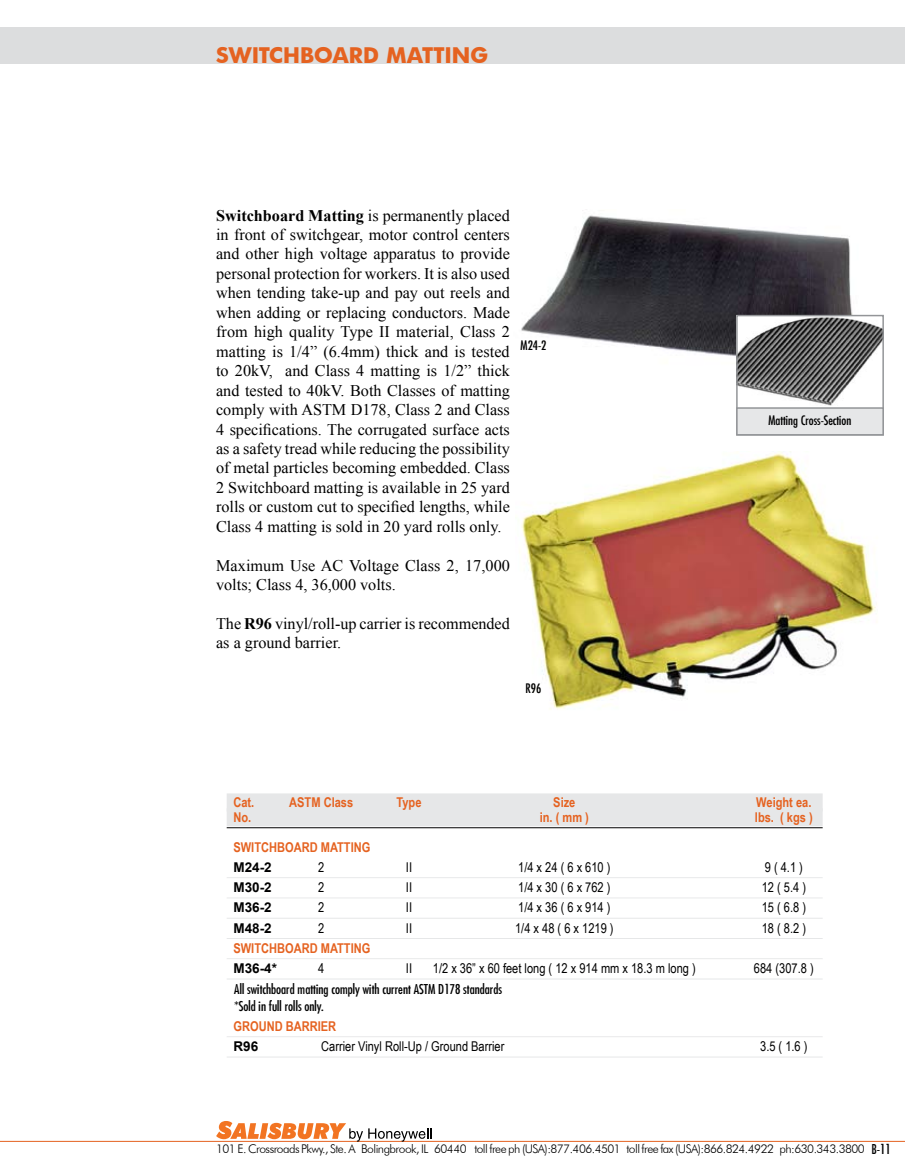
<style>
.page{position:relative;width:905px;height:1175px;background:#fff}
.page>*{position:absolute;margin:0;border:0;box-sizing:border-box;transform-origin:0 0}
.t1{font:700 21px "Futura";color:#e56220}
.t2{font:16.2px/19.5px "Times New Roman";color:#000}
.t3{font:13.5px "Arial Narrow";color:#000}
.t4{font:700 13.5px "Arial Narrow";color:#e56220}
.t5{font:700 13.5px "Arial";color:#000}
.t6{font:condensed 13.2px/16.5px "Futura";color:#000}
.t7{font:condensed 12.75px "Futura";color:#000}
.t8{font:300 12px "Futura BT";letter-spacing:-.045em;color:#000}
.s1{font-weight:700}
.s2{font-family:"Futura";font-weight:400;font-stretch:condensed;font-size:13.2px}
</style>
<div class="page">
<hr style="left:0;top:1141px;width:904px;height:1px;background:#e56220">
<svg style="left:216px;top:1121px;width:215px;height:20px"></svg>
<div style="left:0;top:27px;width:904px;height:36px;background:#dcddde"></div>
<img style="left:521px;top:452px;width:355px;height:257px">
<img style="left:521px;top:215px;width:341px;height:141px">
<img style="left:739px;top:318px;width:141px;height:87px">
<div style="left:736px;top:315px;width:147px;height:120px;border:2px solid #939598"></div>
<div style="left:736px;top:407px;width:147px;height:28px;background:#e6e7e8;border:2px solid #939598"></div>
<div style="left:227px;top:793px;width:595px;height:18px;background:#e6e7e8"></div>
<div style="left:227px;top:808px;width:595px;height:18px;background:#e6e7e8"></div>
<hr style="left:227px;top:827px;width:595px;height:1px;background:#000">
<hr style="left:227px;top:877px;width:595px;height:1px;background:#e6e7e8">
<hr style="left:227px;top:897px;width:595px;height:1px;background:#e6e7e8">
<hr style="left:227px;top:917px;width:595px;height:1px;background:#e6e7e8">
<hr style="left:227px;top:938px;width:595px;height:1px;background:#e6e7e8">
<hr style="left:227px;top:958px;width:595px;height:1px;background:#e6e7e8">
<hr style="left:227px;top:978px;width:595px;height:1px;background:#e6e7e8">
<hr style="left:227px;top:1036px;width:595px;height:1px;background:#e6e7e8">
<hr style="left:227px;top:1056px;width:595px;height:1px;background:#e6e7e8">
<p class="t1" style="left:216px;top:41px;width:15px">SWI</p>
<p class="t1" style="left:259px;top:41px;width:28px">TCHBO</p>
<p class="t1" style="left:332px;top:41px;width:154px">ARD MATTING</p>
<p class="t2" style="left:216px;top:205px;width:295px;text-align:justify"><span class="s1">Switchboard Matting</span> is permanently placed in front of switchgear, motor control centers and other high voltage apparatus to provide personal protection for workers. It is also used when tending take-up and pay out reels and when adding or replacing conductors. Made from high quality Type II material, Class 2 matting is 1/4” (6.4mm) thick and is tested to 20kV, and Class 4 matting is 1/2” thick and tested to 40kV. Both Classes of matting comply with ASTM D178, Class 2 and Class 4 specifications. The corrugated surface acts as a safety tread while reducing the possibility of metal particles becoming embedded. Class 2 Switchboard matting is available in 25 yard rolls or custom cut to specified lengths, while Class 4 matting is sold in 20 yard rolls only.</p>
<p class="t2" style="left:216px;top:555px;width:295px">Maximum Use AC Voltage Class 2, 17,000 volts; Class 4, 36,000 volts.</p>
<p class="t2" style="left:216px;top:613px;width:295px">The <span class="s1">R96</span> vinyl/roll-up carrier is recommended as a ground barrier.</p>
<p class="t7" style="left:520px;top:337px;width:27px">M24-2</p>
<p class="t7" style="left:525px;top:680px;width:17px">R96</p>
<p class="t7" style="left:768px;top:412px;width:84px">Matting Cross-Section</p>
<p class="t4" style="left:233px;top:792px;width:22px">Cat.</p>
<p class="t4" style="left:289px;top:792px;width:65px">ASTM Class</p>
<p class="t4" style="left:396px;top:792px;width:27px">Type</p>
<p class="t4" style="left:553px;top:792px;width:24px">Size</p>
<p class="t4" style="left:756px;top:792px;width:57px">Weight ea.</p>
<p class="t4" style="left:233px;top:807px;width:19px">No.</p>
<p class="t4" style="left:539px;top:807px;width:51px">in. ( mm )</p>
<p class="t4" style="left:755px;top:807px;width:59px">lbs. ( kgs )</p>
<p class="t4" style="left:233px;top:836px;width:138px">SWITCHBOARD MATTING</p>
<p class="t5" style="left:233px;top:858px;width:40px">M24-2</p>
<p class="t3" style="left:318px;top:857px;width:8px">2</p>
<p class="t3" style="left:406px;top:857px;width:8px">II</p>
<p class="t3" style="left:518px;top:857px;width:94px">1/4 x 24 ( 6 x 610 )</p>
<p class="t3" style="left:764px;top:857px;width:40px">9 ( 4.1 )</p>
<p class="t5" style="left:233px;top:878px;width:40px">M30-2</p>
<p class="t3" style="left:318px;top:877px;width:8px">2</p>
<p class="t3" style="left:406px;top:877px;width:8px">II</p>
<p class="t3" style="left:518px;top:877px;width:94px">1/4 x 30 ( 6 x 762 )</p>
<p class="t3" style="left:761px;top:877px;width:46px">12 ( 5.4 )</p>
<p class="t5" style="left:233px;top:898px;width:40px">M36-2</p>
<p class="t3" style="left:318px;top:897px;width:8px">2</p>
<p class="t3" style="left:406px;top:897px;width:8px">II</p>
<p class="t3" style="left:518px;top:897px;width:94px">1/4 x 36 ( 6 x 914 )</p>
<p class="t3" style="left:761px;top:897px;width:46px">15 ( 6.8 )</p>
<p class="t5" style="left:233px;top:919px;width:40px">M48-2</p>
<p class="t3" style="left:318px;top:918px;width:8px">2</p>
<p class="t3" style="left:406px;top:918px;width:8px">II</p>
<p class="t3" style="left:515px;top:918px;width:100px">1/4 x 48 ( 6 x 1219 )</p>
<p class="t3" style="left:761px;top:918px;width:46px">18 ( 8.2 )</p>
<p class="t4" style="left:233px;top:938px;width:138px">SWITCHBOARD MATTING</p>
<p class="t5" style="left:233px;top:959px;width:45px">M36-4*</p>
<p class="t3" style="left:318px;top:958px;width:8px">4</p>
<p class="t3" style="left:406px;top:958px;width:8px">II</p>
<p class="t3" style="left:433px;top:958px;width:264px">1/2 x 36” x 60 feet long ( 12 x 914 mm x 18.3 m long )</p>
<p class="t3" style="left:754px;top:958px;width:61px">684 (307.8 )</p>
<p class="t6" style="left:234px;top:980px;width:269px">All switchboard matting comply with current ASTM D178 standards *Sold in full rolls only.</p>
<p class="t4" style="left:233px;top:1016px;width:104px">GROUND BARRIER</p>
<p class="t5" style="left:233px;top:1037px;width:26px">R96</p>
<p class="t3" style="left:321px;top:1036px;width:185px">Carrier Vinyl Roll-Up / Ground Barrier</p>
<p class="t3" style="left:760px;top:1036px;width:49px">3.5 ( 1.6 )</p>
<p class="t8" style="left:216px;top:1141px;width:676px">101 E. Crossroads Pkwy., Ste. A Bolingbrook, IL 60440 toll free ph (USA):877.406.4501 toll free fax (USA):866.824.4922 ph:630.343.3800 <span class="s2">B-11</span></p>
</div>
